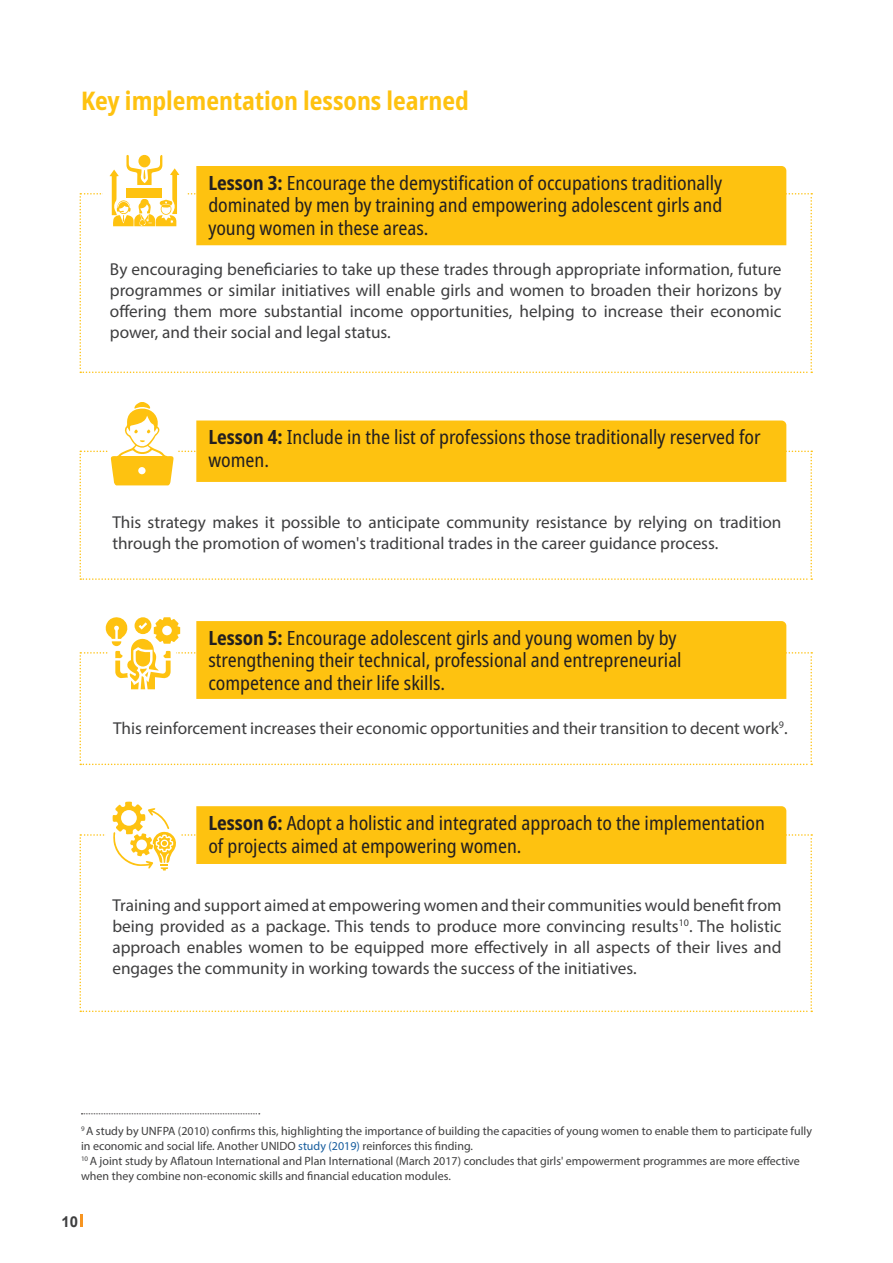
<style>
.page{position:relative;width:893px;height:1263px;background:#fff}
.page>*{position:absolute;margin:0;border:0;box-sizing:border-box;transform-origin:0 0}
.Paragraph_Style_6{font:700 condensed 25.5px "Noto Sans";color:#fec210}
.Paragraph_Style_5{font:condensed 19.5px/22.5px "Noto Sans";color:#231f20}
.body-10{font:17.25px/21px "Myriad Pro";color:#3e3e3f;text-align:justify}
.t1{font:700 15px "Arial";color:#3e3e3f}
.FOOTNOTE_arial{font:12px/15px "Myriad Pro";color:#3e3e3f}
.s1{font-weight:700}
.s2{color:#175d9e}
</style>
<div class="page">
<svg style="left:80px;top:1214px;width:2px;height:13px"></svg>
<svg style="left:81px;top:1113px;width:179px;height:1px"></svg>
<svg style="left:80px;top:155px;width:732px;height:218px"></svg>
<svg style="left:80px;top:402px;width:732px;height:178px"></svg>
<svg style="left:80px;top:617px;width:732px;height:148px"></svg>
<svg style="left:80px;top:801px;width:732px;height:211px"></svg>
<p class="Paragraph_Style_6" style="left:81px;top:82px;width:389px">Key implementation lessons learned</p>
<p class="Paragraph_Style_5" style="left:208px;top:172px;width:515px;text-align:justify"><span class="s1">Lesson 3:</span> Encourage the demystification of occupations traditionally dominated by men by training and empowering adolescent girls and young women in these areas.</p>
<p class="body-10" style="left:110px;top:259px;width:673px">By encouraging beneficiaries to take up these trades through appropriate information, future programmes or similar initiatives will enable girls and women to broaden their horizons by offering them more substantial income opportunities, helping to increase their economic power, and their social and legal status.</p>
<p class="Paragraph_Style_5" style="left:208px;top:427px;width:554px"><span class="s1">Lesson 4:</span> Include in the list of professions those traditionally reserved for women.</p>
<p class="body-10" style="left:112px;top:512px;width:671px">This strategy makes it possible to anticipate community resistance by relying on tradition through the promotion of women's traditional trades in the career guidance process.</p>
<p class="Paragraph_Style_5" style="left:208px;top:627px;width:475px"><span class="s1">Lesson 5:</span> Encourage adolescent girls and young women by by strengthening their technical, professional and entrepreneurial competence and their life skills.</p>
<p class="body-10" style="left:113px;top:717px;width:676px">This reinforcement increases their economic opportunities and their transition to decent work<sup>9</sup>.</p>
<p class="Paragraph_Style_5" style="left:208px;top:812px;width:558px"><span class="s1">Lesson 6:</span> Adopt a holistic and integrated approach to the implementation of projects aimed at empowering women.</p>
<p class="body-10" style="left:112px;top:894px;width:671px">Training and support aimed at empowering women and their communities would benefit from being provided as a package. This tends to produce more convincing results<sup>10</sup>. The holistic approach enables women to be equipped more effectively in all aspects of their lives and engages the community in working towards the success of the initiatives.</p>
<p class="FOOTNOTE_arial" style="left:81px;top:1124px;width:732px"><sup>9</sup> A study by UNFPA (2010) confirms this, highlighting the importance of building the capacities of young women to enable them to participate fully in economic and social life. Another UNIDO <span class="s2">study (2019)</span> reinforces this finding.</p>
<p class="FOOTNOTE_arial" style="left:81px;top:1154px;width:720px"><sup>10</sup> A joint study by Aflatoun International and Plan International (March 2017) concludes that girls' empowerment programmes are more effective when they combine non-economic skills and financial education modules.</p>
<p class="t1" style="left:61px;top:1211px;width:18px">10</p>
</div>
